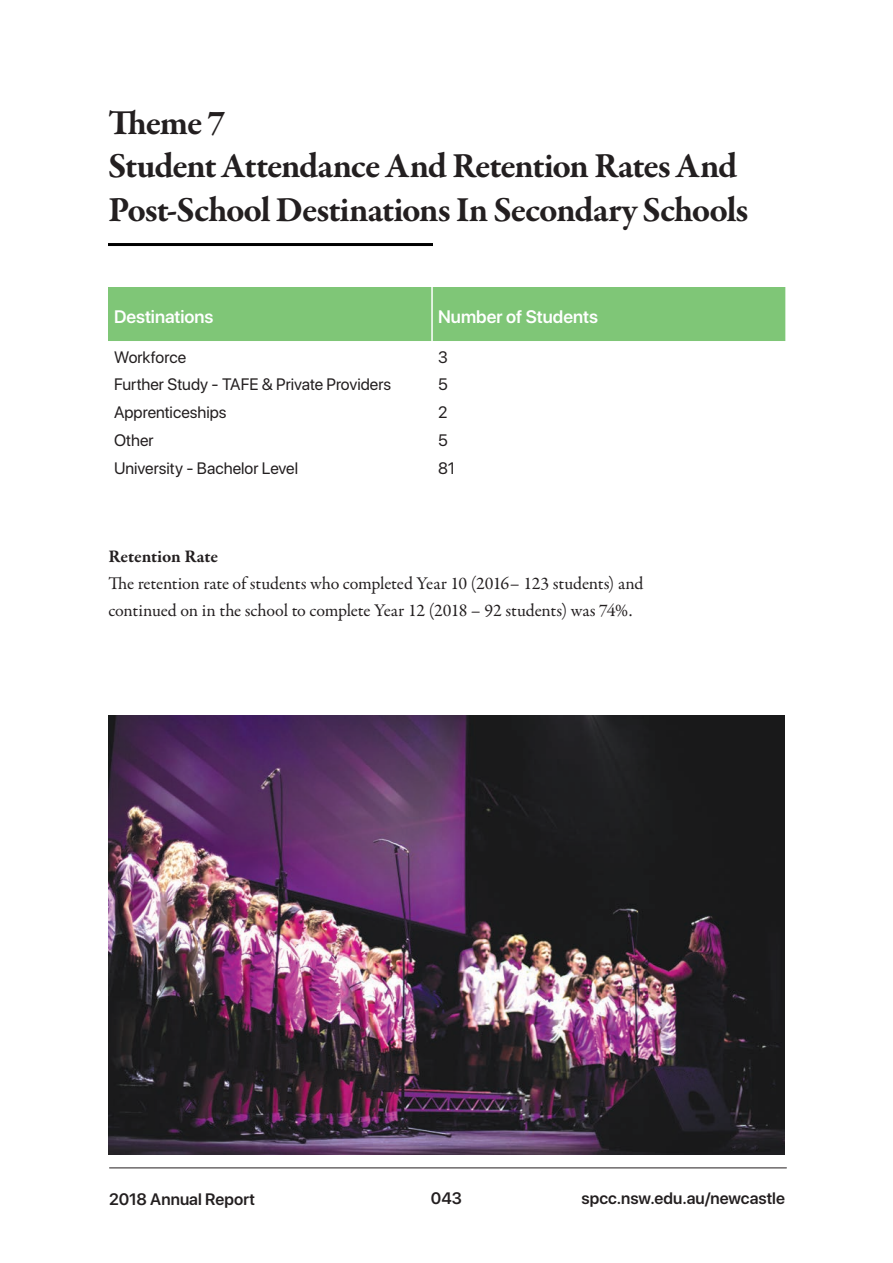
<style>
.page{position:relative;width:893px;height:1263px;background:#fff}
.page>*{position:absolute;margin:0;border:0;box-sizing:border-box;transform-origin:0 0}
.Heading_1{font:700 36px/43.2px "Garamond Premr Pro";letter-spacing:-.03em;color:#231f20}
.Body{font:18px/27px "Garamond Premr Pro";letter-spacing:-.01em;color:#231f20}
.Table_Heading_Font{font:600 18px "SF Pro Display";color:#fff}
.Body_Bold{font:700 18px "Garamond Premr Pro";color:#231f20}
.Table_Body_Font{font:16.5px "SF Pro Display";color:#231f20}
.t1{font:600 16.5px "SF Pro Display";letter-spacing:.005em;color:#231f20}
</style>
<div class="page">
<hr style="left:110px;top:1167px;width:676px;height:1px;background:#231f20">
<hr style="left:110px;top:243px;width:321px;height:3px;background:#000">
<div style="left:108px;top:287px;width:677px;height:54px;background:#7fc677"></div>
<hr style="left:431px;top:287px;width:2px;height:54px;background:#fff">
<img style="left:108px;top:715px;width:677px;height:440px">
<p class="Heading_1" style="left:108px;top:102px;width:119px">Theme 7</p>
<p class="Heading_1" style="left:108px;top:145px;width:642px">Student Attendance And Retention Rates And<br>Post-School Destinations In Secondary Schools</p>
<p class="Table_Heading_Font" style="left:114px;top:303px;width:101px">Destinations</p>
<p class="Table_Heading_Font" style="left:438px;top:303px;width:161px">Number of Students</p>
<p class="Table_Body_Font" style="left:114px;top:345px;width:74px">Workforce</p>
<p class="Table_Body_Font" style="left:438px;top:345px;width:11px">3</p>
<p class="Table_Body_Font" style="left:114px;top:373px;width:279px">Further Study - TAFE &amp; Private Providers</p>
<p class="Table_Body_Font" style="left:438px;top:373px;width:11px">5</p>
<p class="Table_Body_Font" style="left:114px;top:400px;width:114px">Apprenticeships</p>
<p class="Table_Body_Font" style="left:438px;top:400px;width:11px">2</p>
<p class="Table_Body_Font" style="left:114px;top:428px;width:41px">Other</p>
<p class="Table_Body_Font" style="left:438px;top:428px;width:11px">5</p>
<p class="Table_Body_Font" style="left:114px;top:456px;width:186px">University - Bachelor Level</p>
<p class="Table_Body_Font" style="left:438px;top:456px;width:18px">81</p>
<p class="Body_Bold" style="left:108px;top:545px;width:111px">Retention Rate</p>
<p class="Body" style="left:108px;top:570px;width:537px">The retention rate of students who completed Year 10 (2016– 123 students) and continued on in the school to complete Year 12 (2018 – 92 students) was 74%.</p>
<p class="t1" style="left:109px;top:1187px;width:147px">2018 Annual Report</p>
<p class="t1" style="left:431px;top:1186px;width:33px">043</p>
<p class="t1" style="left:581px;top:1186px;width:205px">spcc.nsw.edu.au/newcastle</p>
</div>
